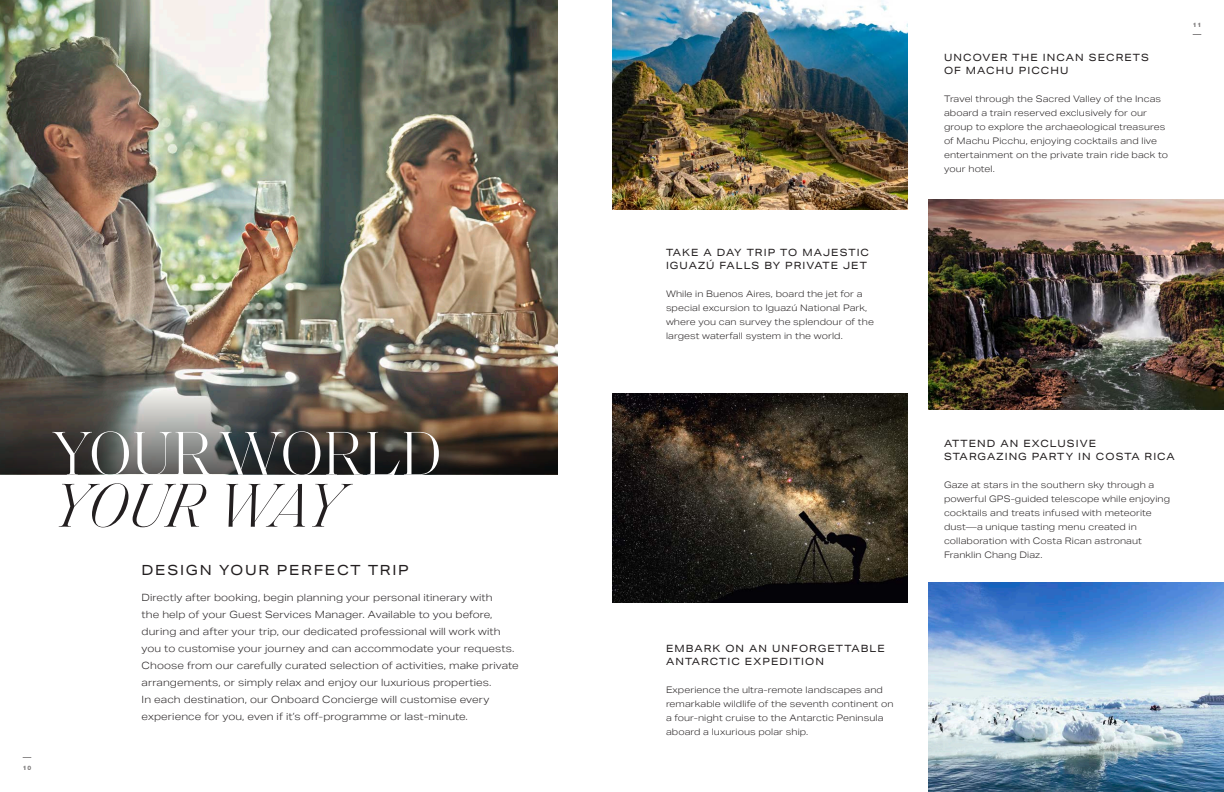
<style>
.page{position:relative;width:1224px;height:792px;background:#fff}
.page>*{position:absolute;margin:0;border:0;box-sizing:border-box;transform-origin:0 0}
.t1{font:300 63px/52px "Xgrfxk Saol Display";letter-spacing:.02em;color:#fff}
.t2{font:14px "Qdsqjy Aktiv Grotesk Ex";letter-spacing:.13em;color:#231f20}
.t3{font:300 10px/17px "Wlktmc Aktiv Grotesk Ex";letter-spacing:.01em;color:#231f20}
.t4{font:10px/13px "Qdsqjy Aktiv Grotesk Ex";letter-spacing:.11em;color:#231f20}
.t5{font:300 9px/14px "Wlktmc Aktiv Grotesk Ex";letter-spacing:.01em;color:#231f20}
.t6{font:800 6.1px "Kfhkln Helvetica Neue LT Pro";color:#231f20}
.t7{font:800 6.1px "Bjvqqp Helvetica Neue LT Pro";color:#231f20}
.s1{font-family:"Vdmjph Saol Display";font-style:italic;color:#231f20}
.s2{font-family:"Qycsft Aktiv Grotesk Ex"}
</style>
<div class="page">
<img style="left:0;top:0;width:558px;height:390px">
<svg style="left:0;top:390px;width:558px;height:84px;background:#554f48"></svg>
<img style="left:612px;top:0;width:295px;height:210px">
<img style="left:612px;top:393px;width:295px;height:210px">
<img style="left:929px;top:200px;width:295px;height:209px">
<img style="left:929px;top:582px;width:295px;height:210px">
<p class="t6" style="left:23px;top:764px;width:10px">10</p>
<h2 class="t1" style="left:53px;top:424px;width:390px">YOUR WORLD<br><span class="s1">YOUR WAY</span></h2>
<h3 class="t2" style="left:142px;top:562px;width:269px">DESIGN YOUR PERFECT TRIP</h3>
<p class="t3" style="left:142px;top:589px;width:379px">Directly after booking, begin planning your personal itinerary with<br>the help of your Guest Services Manager. Available to you before, during and after your trip, our dedicated professional will work with you to customise your journey and can accommodate your requests.<br><span class="s2">Choose from our carefully curated selection of activities, make private </span>arrangements, or simply relax and enjoy our luxurious properties.<br>In each destination, our Onboard Concierge will customise every experience for you, even if it’s off-programme or last-minute.</p>
<h3 class="t4" style="left:666px;top:246px;width:205px">TAKE A DAY TRIP TO MAJESTIC<br>IGUAZÚ FALLS BY PRIVATE JET</h3>
<p class="t5" style="left:666px;top:287px;width:209px">While in Buenos Aires, board the jet for a special excursion to Iguazú National Park, where you can survey the splendour of the largest waterfall system in the world.</p>
<h3 class="t4" style="left:666px;top:642px;width:220px">EMBARK ON AN UNFORGETTABLE<br>ANTARCTIC EXPEDITION</h3>
<p class="t5" style="left:666px;top:683px;width:229px"><span class="s2">Experience the ultra-remote landscapes and </span>remarkable wildlife of the seventh continent on a four-night cruise to the Antarctic Peninsula aboard a luxurious polar ship.</p>
<h3 class="t4" style="left:944px;top:51px;width:206px">UNCOVER THE INCAN SECRETS<br>OF MACHU PICCHU</h3>
<p class="t5" style="left:944px;top:91px;width:225px">Travel through the Sacred Valley of the Incas <span class="s2">aboard a train reserved exclusively for our </span>group to explore the archaeological treasures of Machu Picchu, enjoying cocktails and live <span class="s2">entertainment on the private train ride back to </span>your hotel.</p>
<p class="t7" style="left:1193px;top:21px;width:10px">11</p>
<h3 class="t4" style="left:944px;top:437px;width:232px">ATTEND AN EXCLUSIVE<br>STARGAZING PARTY IN COSTA RICA</h3>
<p class="t5" style="left:944px;top:478px;width:228px">Gaze at stars in the southern sky through a powerful GPS-guided telescope while enjoying cocktails and treats infused with meteorite dust—a unique tasting menu created in collaboration with Costa Rican astronaut Franklin Chang Diaz.</p>
</div>
